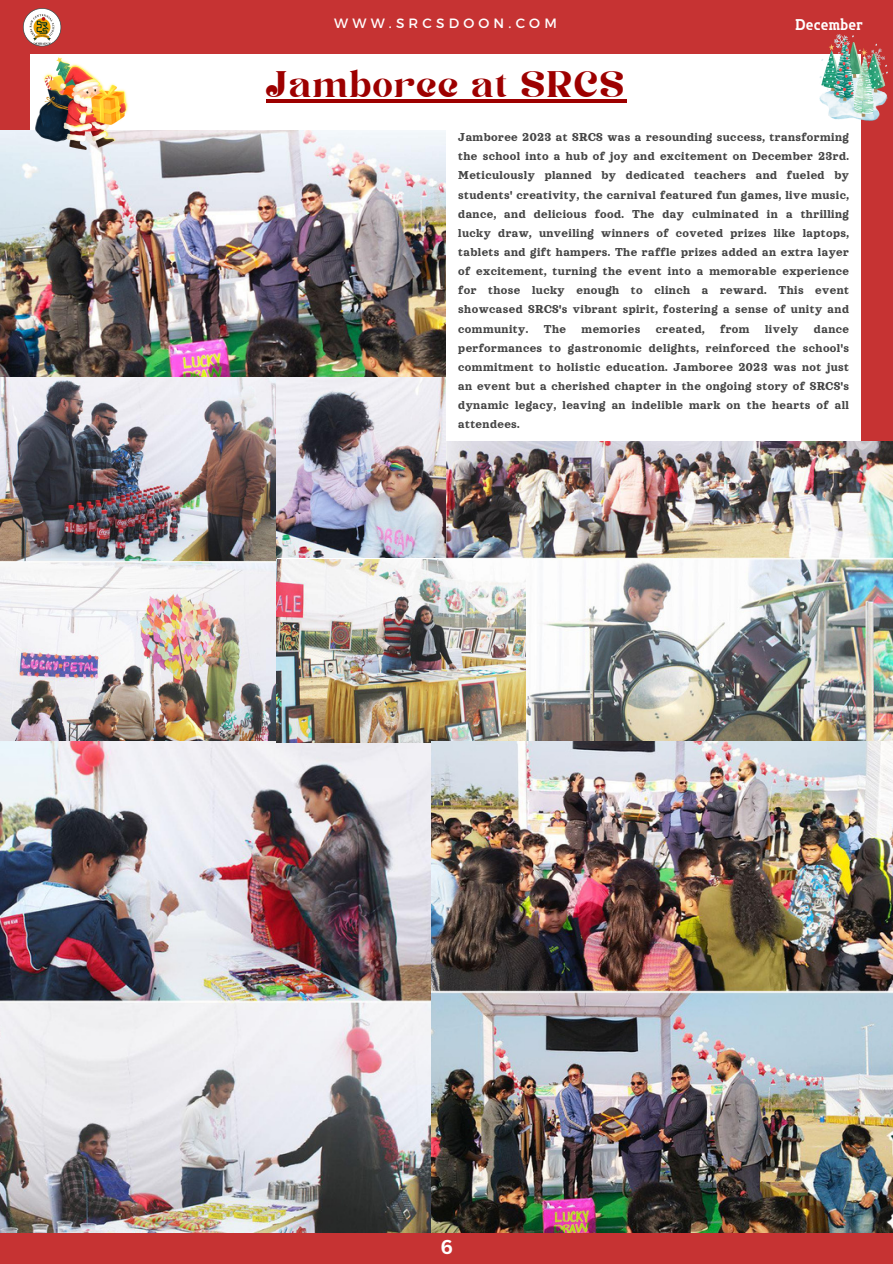
<style>
.page{position:relative;width:893px;height:1264px;background:#fff}
.page>*{position:absolute;margin:0;border:0;box-sizing:border-box;transform-origin:0 0}
.t1{font:36.9px "Kelin Eator";letter-spacing:.04em;color:#9d0000}
.t2{font:700 19.5px "Canva Sans";color:#fff}
.t3{font:15.6px "Flatory Slab 700 Semi Cond";letter-spacing:.015em;color:#fff}
.t4{font:13.5px "Montserrat";letter-spacing:.31em;color:#fff}
.t5{font:12.75px/19px "Orelega One";letter-spacing:.03em;color:#454545;text-align:justify}
</style>
<div class="page">
<div style="left:0;top:0;width:892px;height:1263px;background:#c63333"></div>
<div style="left:30px;top:55px;width:830px;height:1176px;background:#fff"></div>
<svg style="left:23px;top:8px;width:38px;height:38px"></svg>
<img style="left:0;top:131px;width:446px;height:247px">
<img style="left:0;top:378px;width:277px;height:363px">
<img style="left:445px;top:441px;width:447px;height:300px">
<img style="left:277px;top:378px;width:168px;height:180px">
<img style="left:0;top:741px;width:892px;height:491px">
<img style="left:277px;top:559px;width:248px;height:183px">
<img style="left:36px;top:57px;width:93px;height:93px">
<img style="left:819px;top:35px;width:68px;height:85px">
<hr style="left:266px;top:100px;width:360px;height:3px;background:#9d0000">
<p class="t4" style="left:334px;top:15px;width:224px">WWW.SRCSDOON.COM</p>
<p class="t3" style="left:795px;top:15px;width:69px">December</p>
<p class="t1" style="left:266px;top:70px;width:360px">Jamboree at SRCS</p>
<p class="t5" style="left:458px;top:128px;width:392px">Jamboree 2023 at SRCS was a resounding success, transforming the school into a hub of joy and excitement on December 23rd.<br>Meticulously planned by dedicated teachers and fueled by students' creativity, the carnival featured fun games, live music, dance, and delicious food. The day culminated in a thrilling lucky draw, unveiling winners of coveted prizes like laptops, tablets and gift hampers. The raffle prizes added an extra layer of excitement, turning the event into a memorable experience for those lucky enough to clinch a reward. This event showcased SRCS's vibrant spirit, fostering a sense of unity and community. The memories created, from lively dance performances to gastronomic delights, reinforced the school's commitment to holistic education. Jamboree 2023 was not just an event but a cherished chapter in the ongoing story of SRCS's dynamic legacy, leaving an indelible mark on the hearts of all attendees.</p>
<p class="t2" style="left:440px;top:1233px;width:14px">6</p>
</div>
